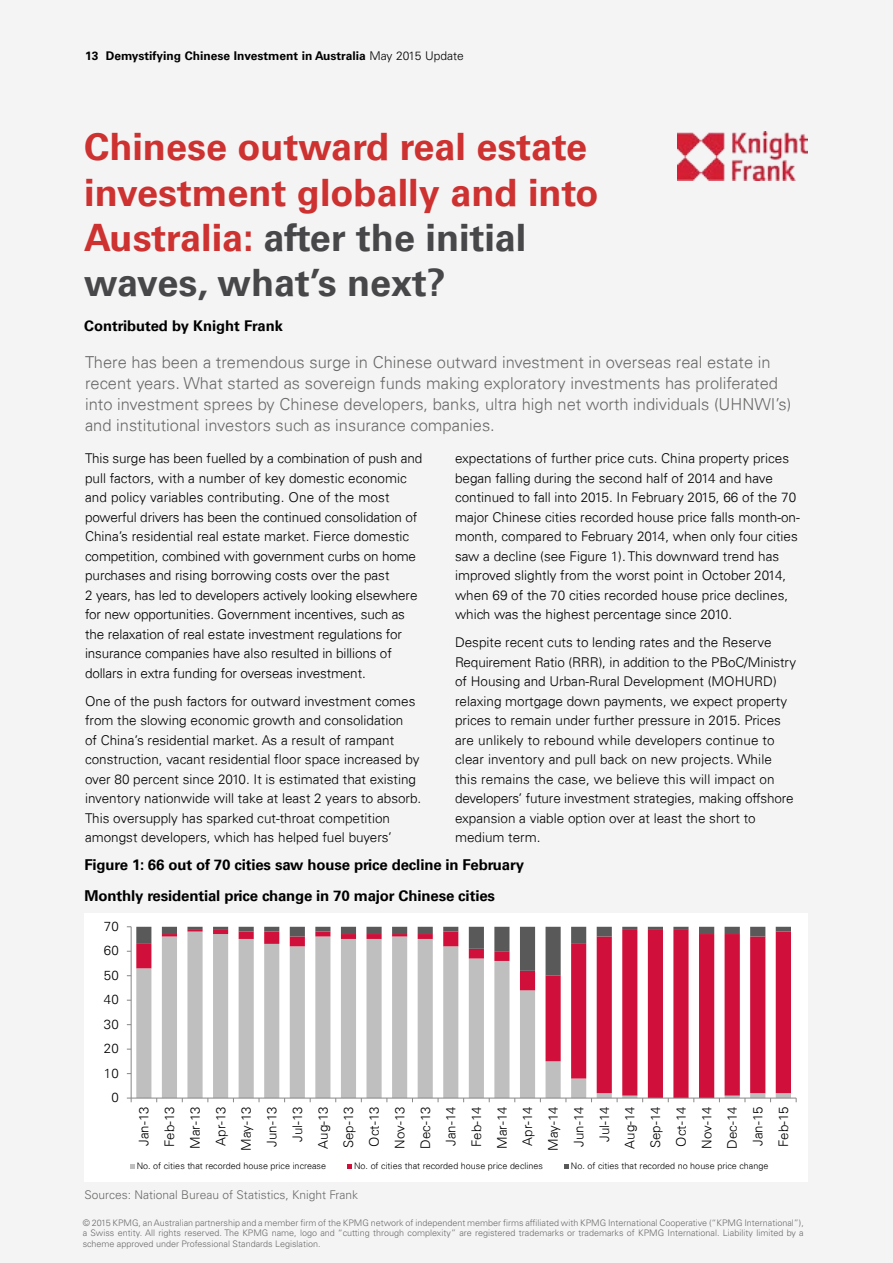
<style>
.page{position:relative;width:893px;height:1263px;background:#f4f4f5}
.page>*{position:absolute;margin:0;border:0;box-sizing:border-box;transform-origin:0 0}
.t1{font:700 37.8px/45.3px "Univers 65";color:#cd3130}
.t2{font:300 16.5px/21px "Univers 45";color:#6a6b68}
.t3{font:700 15px "Univers 65";letter-spacing:-.01em;color:#000}
.t4{font:700 14.85px "Univers 65";color:#000}
.t5{font:300 13.5px/19.5px "Univers 45";color:#000}
.t6{font:300 13.35px/25.7px "Univers 45";color:#000;text-align:right}
.t7{font:700 12.3px "Segoe UI";color:#000}
.t8{font:700 12px "Univers LT Std";color:#000}
.t9{font:300 12px "Univers LT Std";color:#6a6b68}
.t10{font:300 9px/10.5px "Univers LT Std";color:#6a6b68;text-align:justify}
.t11{font:300 9px "Univers 45";letter-spacing:.005em;color:#000}
.s1{font-weight:300}
.s2{color:#474749}
</style>
<div class="page">
<img style="left:677px;top:132px;width:131px;height:49px">
<div style="left:85px;top:913px;width:723px;height:269px;background:#fff"></div>
<svg style="left:136px;top:976px;width:655px;height:122px"></svg>
<hr style="left:131px;top:927px;width:1px;height:171px;background:#868686">
<svg style="left:127px;top:926px;width:664px;height:50px"></svg>
<hr style="left:131px;top:1098px;width:665px;height:1px;background:#868686">
<svg style="left:130px;top:1164px;width:5px;height:4px"></svg>
<svg style="left:347px;top:1164px;width:5px;height:4px"></svg>
<svg style="left:564px;top:1164px;width:5px;height:4px"></svg>
<p class="t8" style="left:85px;top:48px;width:380px">13 Demystifying Chinese Investment in Australia <span class="s1">May 2015 Update</span></p>
<h1 class="t1" style="left:84px;top:125px;width:516px">Chinese outward real estate investment globally and into<br>Australia: <span class="s2">after the initial waves, what’s next?</span></h1>
<p class="t4" style="left:84px;top:317px;width:200px">Contributed by Knight Frank</p>
<p class="t2" style="left:85px;top:352px;width:708px">There has been a tremendous surge in Chinese outward investment in overseas real estate in recent years. What started as sovereign funds making exploratory investments has proliferated into investment sprees by Chinese developers, banks, ultra high net worth individuals (UHNWI’s) and institutional investors such as insurance companies.</p>
<p class="t5" style="left:85px;top:448px;width:339px">This surge has been fuelled by a combination of push and pull factors, with a number of key domestic economic and policy variables contributing. One of the most powerful drivers has been the continued consolidation of China’s residential real estate market. Fierce domestic competition, combined with government curbs on home purchases and rising borrowing costs over the past<br>2 years, has led to developers actively looking elsewhere for new opportunities. Government incentives, such as the relaxation of real estate investment regulations for insurance companies have also resulted in billions of dollars in extra funding for overseas investment.</p>
<p class="t5" style="left:85px;top:691px;width:338px">One of the push factors for outward investment comes from the slowing economic growth and consolidation<br>of China’s residential market. As a result of rampant construction, vacant residential floor space increased by over 80 percent since 2010. It is estimated that existing inventory nationwide will take at least 2 years to absorb.<br>This oversupply has sparked cut-throat competition amongst developers, which has helped fuel buyers’</p>
<p class="t5" style="left:455px;top:448px;width:346px">expectations of further price cuts. China property prices began falling during the second half of 2014 and have continued to fall into 2015. In February 2015, 66 of the 70 major Chinese cities recorded house price falls month-on&shy;month, compared to February 2014, when only four cities saw a decline (see Figure 1). This downward trend has improved slightly from the worst point in October 2014, when 69 of the 70 cities recorded house price declines, which was the highest percentage since 2010.</p>
<p class="t5" style="left:455px;top:632px;width:343px">Despite recent cuts to lending rates and the Reserve Requirement Ratio (RRR), in addition to the PBoC/Ministry of Housing and Urban-Rural Development (MOHURD) relaxing mortgage down payments, we expect property prices to remain under further pressure in 2015. Prices are unlikely to rebound while developers continue to clear inventory and pull back on new projects. While this remains the case, we believe this will impact on developers’ future investment strategies, making offshore expansion a viable option over at least the short to medium term.</p>
<p class="t3" style="left:84px;top:856px;width:441px">Figure 1: 66 out of 70 cities saw house price decline in February</p>
<p class="t3" style="left:84px;top:887px;width:412px">Monthly residential price change in 70 major Chinese cities</p>
<p class="t7" style="left:160px;top:889px;width:342px">Monthly residential price change in 70 major Chinese cities</p>
<p class="t6" style="left:104px;top:913px;width:16px">70</p>
<p class="t6" style="left:104px;top:938px;width:16px">60</p>
<p class="t6" style="left:104px;top:962px;width:16px">50</p>
<p class="t6" style="left:104px;top:987px;width:16px">40</p>
<p class="t6" style="left:104px;top:1011px;width:16px">30</p>
<p class="t6" style="left:104px;top:1035px;width:16px">20</p>
<p class="t6" style="left:104px;top:1060px;width:16px">10</p>
<p class="t6" style="left:111px;top:1084px;width:9px">0</p>
<p class="t6" style="left:131px;top:1151px;width:46px;rotate:-90deg">Jan-13<br>Feb-13<br>Mar-13<br>Apr-13<br>May-13<br>Jun-13<br>Jul-13<br>Aug-13<br>Sep-13<br>Oct-13<br>Nov-13<br>Dec-13<br>Jan-14<br>Feb-14<br>Mar-14<br>Apr-14<br>May-14<br>Jun-14<br>Jul-14<br>Aug-14<br>Sep-14<br>Oct-14<br>Nov-14<br>Dec-14<br>Jan-15<br>Feb-15</p>
<p class="t11" style="left:137px;top:1160px;width:191px">No. of cities that recorded house price increase</p>
<p class="t11" style="left:354px;top:1160px;width:190px">No. of cities that recorded house price declines</p>
<p class="t11" style="left:571px;top:1160px;width:199px">No. of cities that recorded no house price change</p>
<p class="t9" style="left:84px;top:1188px;width:275px">Sources: National Bureau of Statistics, Knight Frank</p>
<p class="t10" style="left:83px;top:1217px;width:723px">© 2015 KPMG, an Australian partnership and a member firm of the KPMG network of independent member firms affiliated with KPMG International Cooperative (“KPMG International”), a Swiss entity. All rights reserved. The KPMG name, logo and “cutting through complexity” are registered trademarks or trademarks of KPMG International. Liability limited by a scheme approved under Professional Standards Legislation.</p>
</div>
